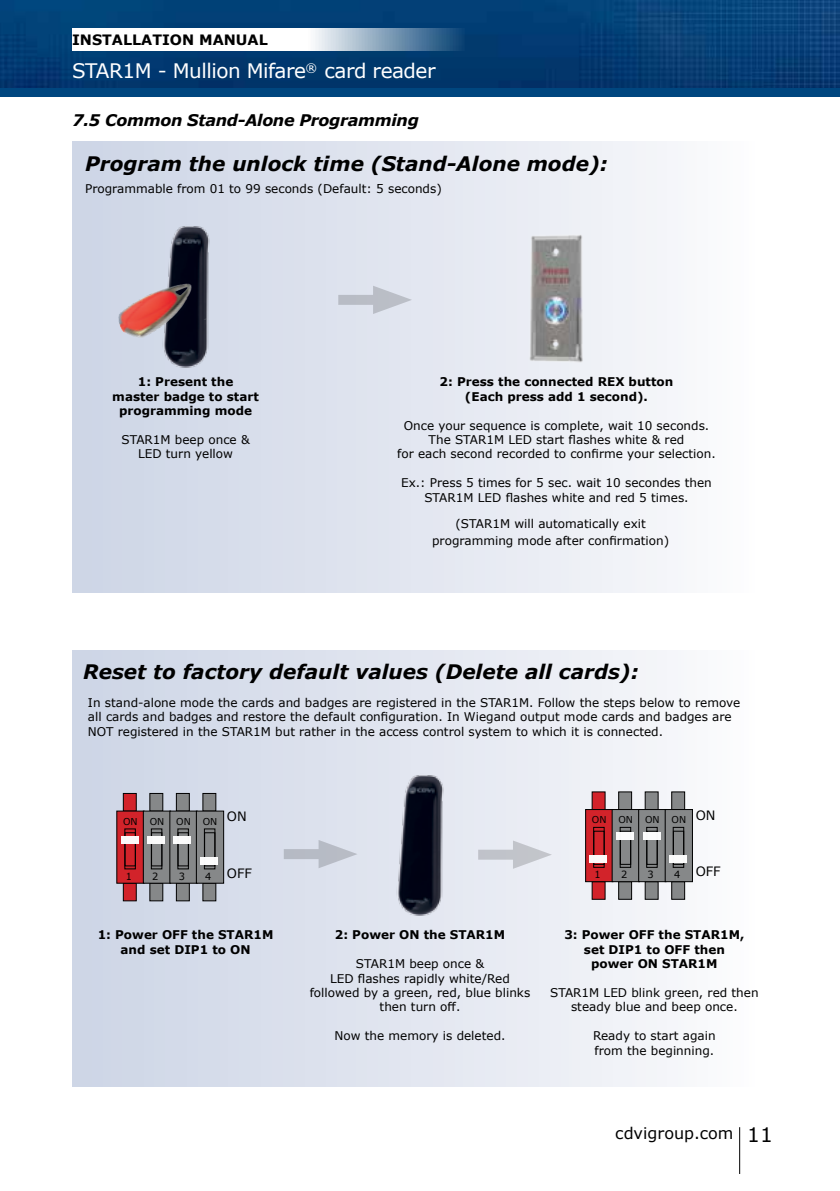
<style>
.page{position:relative;width:840px;height:1191px;background:#fff}
.page>*{position:absolute;margin:0;border:0;box-sizing:border-box;transform-origin:0 0}
.t1{font:italic 700 20px "Verdana";color:#000}
.t2{font:20px "Verdana";letter-spacing:-.025em;color:#fff}
.t3{font:italic 700 16px "Verdana";letter-spacing:-.02em;color:#000}
.t4{font:16px "Verdana";color:#000}
.t5{font:700 14.4px "Verdana";color:#000}
.t6{font:12.8px "Verdana";color:#000}
.t7{font:12px/14.4px "Verdana";color:#000;text-align:center}
.t8{font:700 12px/14.4px "Verdana";color:#000;text-align:center}
.t9{font:10px "Verdana";color:#000}
.t10{font:9.4px "Verdana";color:#000}
.s1{font-size:20px}
</style>
<div class="page">
<hr style="left:738px;top:1127px;width:1px;height:47px;background:#000">
<img style="left:0;top:0;width:839px;height:88px">
<div style="left:0;top:88px;width:839px;height:8px;background:#00467f"></div>
<svg style="left:72px;top:28px;width:393px;height:22px"></svg>
<div style="left:72px;top:651px;width:695px;height:435px;background:linear-gradient(to right,#cbd3e5,#fbfbfc)"></div>
<div style="left:123px;top:793px;width:13px;height:18px;background:#d2232a;border:1px solid #000"></div>
<div style="left:123px;top:883px;width:13px;height:18px;background:#d2232a;border:1px solid #000"></div>
<svg style="left:116px;top:811px;width:28px;height:72px;background:#be242a"></svg>
<div style="left:124px;top:828px;width:11px;height:41px;border:1px solid #000"></div>
<div style="left:121px;top:835px;width:17px;height:8px;background:#fff"></div>
<div style="left:149px;top:793px;width:14px;height:18px;background:#868889;border:1px solid #000"></div>
<div style="left:149px;top:883px;width:14px;height:18px;background:#868889;border:1px solid #000"></div>
<div style="left:143px;top:811px;width:28px;height:72px;background:#868889;border:1px solid #000"></div>
<div style="left:151px;top:828px;width:11px;height:41px;border:1px solid #000"></div>
<div style="left:151px;top:832px;width:11px;height:34px;border:1px solid #000"></div>
<div style="left:147px;top:835px;width:17px;height:8px;background:#fff"></div>
<div style="left:176px;top:793px;width:13px;height:18px;background:#868889;border:1px solid #000"></div>
<div style="left:176px;top:883px;width:13px;height:18px;background:#868889;border:1px solid #000"></div>
<div style="left:169px;top:811px;width:28px;height:72px;background:#868889;border:1px solid #000"></div>
<div style="left:177px;top:828px;width:11px;height:41px;border:1px solid #000"></div>
<div style="left:178px;top:832px;width:10px;height:34px;border:1px solid #000"></div>
<div style="left:174px;top:836px;width:17px;height:8px;background:#fff"></div>
<div style="left:202px;top:793px;width:14px;height:18px;background:#868889;border:1px solid #000"></div>
<div style="left:202px;top:883px;width:14px;height:18px;background:#868889;border:1px solid #000"></div>
<div style="left:196px;top:811px;width:28px;height:72px;background:#868889;border:1px solid #000"></div>
<div style="left:204px;top:828px;width:11px;height:41px;border:1px solid #000"></div>
<div style="left:204px;top:832px;width:11px;height:34px;border:1px solid #000"></div>
<div style="left:200px;top:857px;width:17px;height:7px;background:#fff"></div>
<div style="left:283px;top:849px;width:52px;height:10px;background:#b6bac4"></div>
<svg style="left:318px;top:840px;width:39px;height:28px"></svg>
<img style="left:391px;top:771px;width:56px;height:149px">
<div style="left:478px;top:849px;width:51px;height:10px;background:#c0c3ca"></div>
<svg style="left:512px;top:840px;width:39px;height:29px"></svg>
<div style="left:72px;top:142px;width:695px;height:450px;background:linear-gradient(to right,#cbd4e5,#fcfcfd)"></div>
<img style="left:157px;top:223px;width:56px;height:148px">
<div style="left:338px;top:295px;width:51px;height:10px;background:#b8bcc5"></div>
<svg style="left:373px;top:286px;width:39px;height:28px"></svg>
<img style="left:118px;top:283px;width:69px;height:56px">
<img style="left:523px;top:230px;width:66px;height:137px">
<div style="left:591px;top:791px;width:14px;height:18px;background:#d2232a"></div>
<div style="left:591px;top:881px;width:14px;height:18px;background:#d2232a"></div>
<div style="left:585px;top:809px;width:27px;height:73px;background:#d2232a;border:1px solid #000"></div>
<div style="left:593px;top:827px;width:11px;height:40px;border:1px solid #000"></div>
<div style="left:593px;top:831px;width:11px;height:33px;border:1px solid #000"></div>
<div style="left:589px;top:855px;width:17px;height:8px;background:#fff"></div>
<div style="left:618px;top:791px;width:13px;height:18px;background:#868889;border:1px solid #000"></div>
<div style="left:618px;top:881px;width:13px;height:18px;background:#868889;border:1px solid #000"></div>
<div style="left:611px;top:809px;width:28px;height:73px;background:#868889;border:1px solid #000"></div>
<div style="left:619px;top:827px;width:11px;height:40px;border:1px solid #000"></div>
<div style="left:619px;top:831px;width:11px;height:33px;border:1px solid #000"></div>
<div style="left:615px;top:832px;width:18px;height:8px;background:#fff"></div>
<div style="left:644px;top:791px;width:14px;height:18px;background:#868889;border:1px solid #000"></div>
<div style="left:644px;top:881px;width:14px;height:18px;background:#868889;border:1px solid #000"></div>
<div style="left:638px;top:809px;width:27px;height:73px;background:#868889;border:1px solid #000"></div>
<div style="left:646px;top:827px;width:11px;height:40px;border:1px solid #000"></div>
<div style="left:646px;top:831px;width:11px;height:33px;border:1px solid #000"></div>
<div style="left:671px;top:791px;width:13px;height:18px;background:#868889;border:1px solid #000"></div>
<div style="left:671px;top:881px;width:13px;height:18px;background:#868889;border:1px solid #000"></div>
<div style="left:664px;top:809px;width:28px;height:73px;background:#868889;border:1px solid #000"></div>
<div style="left:672px;top:827px;width:11px;height:40px;border:1px solid #000"></div>
<div style="left:672px;top:831px;width:11px;height:33px;border:1px solid #000"></div>
<div style="left:668px;top:855px;width:18px;height:8px;background:#fff"></div>
<div style="left:643px;top:832px;width:17px;height:8px;background:#fff"></div>
<p class="t5" style="left:72px;top:29px;width:197px">INSTALLATION MANUAL</p>
<h1 class="t2" style="left:72px;top:57px;width:365px">STAR1M - Mullion Mifare<sup>®</sup> card reader</h1>
<h2 class="t3" style="left:72px;top:108px;width:348px">7.5 Common Stand-Alone Programming</h2>
<h1 class="t1" style="left:85px;top:150px;width:524px">Program the unlock time (Stand-Alone mode):</h1>
<p class="t7" style="left:85px;top:181px;width:358px">Programmable from 01 to 99 seconds (Default: 5 seconds)</p>
<p class="t8" style="left:112px;top:374px;width:148px">1: Present the<br>master badge to start programming mode</p>
<p class="t7" style="left:121px;top:432px;width:130px">STAR1M beep once &amp;<br>LED turn yellow</p>
<p class="t8" style="left:439px;top:374px;width:235px">2: Press the connected REX button (Each press add 1 second).</p>
<p class="t7" style="left:397px;top:418px;width:320px">Once your sequence is complete, wait 10 seconds.<br>The STAR1M LED start flashes white &amp; red<br>for each second recorded to confirme your selection.</p>
<p class="t7" style="left:401px;top:475px;width:312px">Ex.: Press 5 times for 5 sec. wait 10 secondes then<br>STAR1M LED flashes white and red 5 times.</p>
<p class="t7" style="left:432px;top:515px;width:238px;line-height:16.8px">(STAR1M will automatically exit programming mode after confirmation)</p>
<h1 class="t1" style="left:83px;top:658px;width:557px">Reset to factory default values (Delete all cards):</h1>
<p class="t7" style="left:88px;top:695px;width:653px;text-align:left">In stand-alone mode the cards and badges are registered in the STAR1M. Follow the steps below to remove all cards and badges and restore the default configuration. In Wiegand output mode cards and badges are<br>NOT registered in the STAR1M but rather in the access control system to which it is connected.</p>
<p class="t10" style="left:123px;top:814px;width:16px">ON</p>
<p class="t10" style="left:150px;top:814px;width:16px">ON</p>
<p class="t10" style="left:176px;top:814px;width:16px">ON</p>
<p class="t10" style="left:203px;top:814px;width:45px">ON <sup>ON</sup></p>
<p class="t10" style="left:591px;top:813px;width:16px">ON</p>
<p class="t10" style="left:618px;top:813px;width:16px">ON</p>
<p class="t10" style="left:644px;top:813px;width:16px">ON</p>
<p class="t10" style="left:671px;top:813px;width:45px">ON <sup>ON</sup></p>
<p class="t9" style="left:126px;top:869px;width:8px">1</p>
<p class="t9" style="left:152px;top:869px;width:8px">2</p>
<p class="t9" style="left:179px;top:869px;width:8px">3</p>
<p class="t9" style="left:205px;top:869px;width:8px">4</p>
<p class="t6" style="left:227px;top:864px;width:26px">OFF</p>
<p class="t9" style="left:594px;top:867px;width:8px">1</p>
<p class="t9" style="left:620px;top:867px;width:8px">2</p>
<p class="t9" style="left:647px;top:867px;width:8px">3</p>
<p class="t9" style="left:673px;top:867px;width:8px">4</p>
<p class="t6" style="left:695px;top:863px;width:26px">OFF</p>
<p class="t8" style="left:98px;top:927px;width:177px">1: Power OFF the STAR1M and set DIP1 to ON</p>
<p class="t8" style="left:334px;top:927px;width:172px">2: Power ON the STAR1M</p>
<p class="t7" style="left:309px;top:956px;width:222px">STAR1M beep once &amp;<br>LED flashes rapidly white/Red followed by a green, red, blue blinks then turn off.</p>
<p class="t7" style="left:334px;top:1028px;width:172px">Now the memory is deleted.</p>
<p class="t8" style="left:564px;top:927px;width:181px">3: Power OFF the STAR1M, set DIP1 to OFF then power ON STAR1M</p>
<p class="t7" style="left:550px;top:985px;width:210px">STAR1M LED blink green, red then steady blue and beep once.</p>
<p class="t7" style="left:592px;top:1028px;width:124px;text-align:left">Ready to start again from the beginning.</p>
<h2 class="t4" style="left:615px;top:1122px;width:159px">cdvigroup.com <span class="s1">11</span></h2>
</div>
